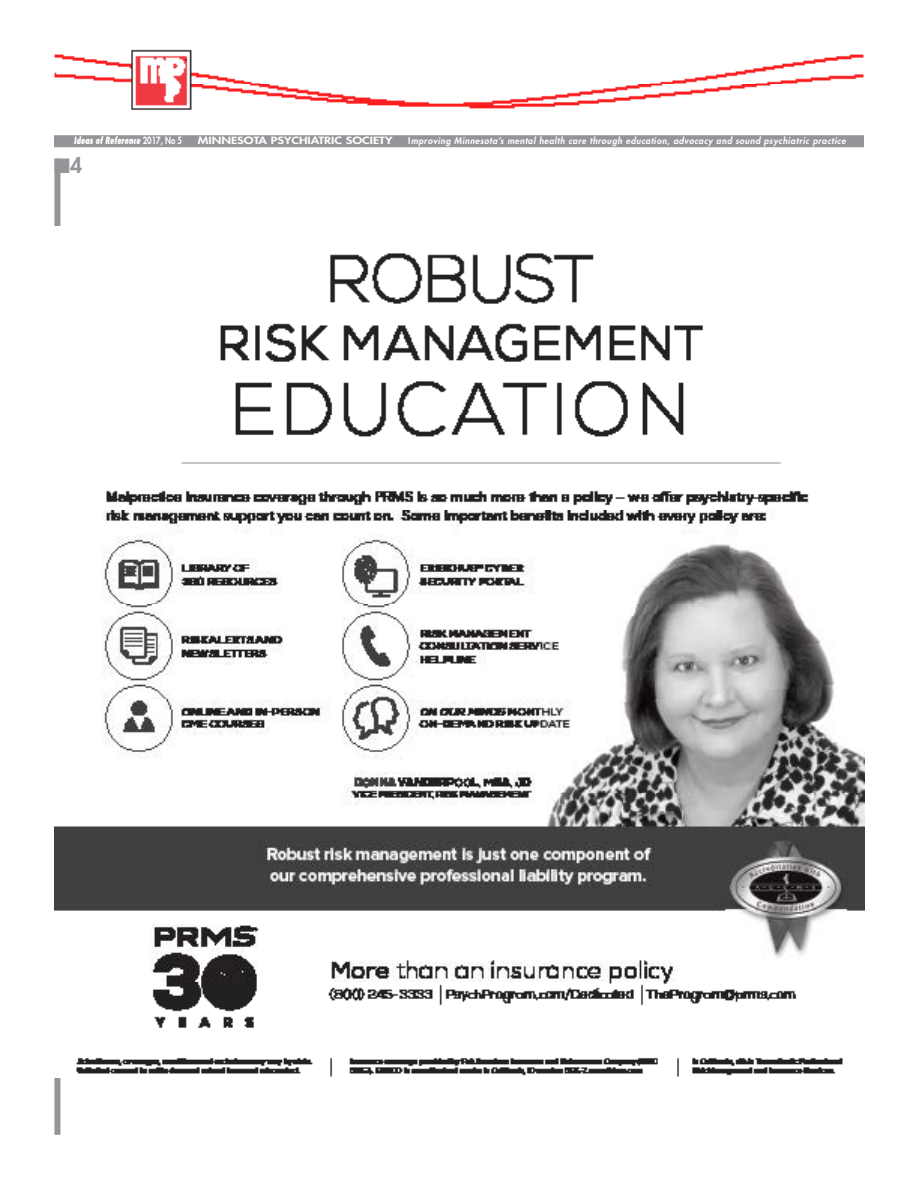
<style>
.page{position:relative;width:918px;height:1188px;background:#fff}
.page>*{position:absolute;margin:0;border:0;box-sizing:border-box;transform-origin:0 0}
.t1{font:800 21px "Futura";color:#939598}
.t2{font:800 9.75px "Futura";color:#fff;scale:1.3 1}
.t3{font:italic 800 condensed 9.75px "Futura";color:#fff;scale:.8 1}
.t4{font:italic 800 9px "Futura";letter-spacing:.06em;color:#fff}
.s1{font-style:normal;font-stretch:normal}
.s2{font-style:normal}
</style>
<div class="page">
<div style="left:54px;top:159px;width:6px;height:976px;background:#939598"></div>
<div style="left:54px;top:135px;width:810px;height:12px;background:#939598"></div>
<img style="left:54px;top:49px;width:810px;height:61px">
<img style="left:54px;top:227px;width:810px;height:850px">
<p class="t3" style="left:74px;top:134px;width:137px">Ideas of Reference <span class="s1">2017, No 5</span></p>
<p class="t2" style="left:198px;top:134px;width:151px">MINNESOTA PSYCHIATRIC SOCIETY</p>
<p class="t4" style="left:408px;top:135px;width:439px"><span class="s2">I</span>mproving Minnesota’s mental health care through education, advocacy and sound psychiatric practice</p>
<h1 class="t1" style="left:54px;top:151px;width:30px">■4</h1>
</div>
